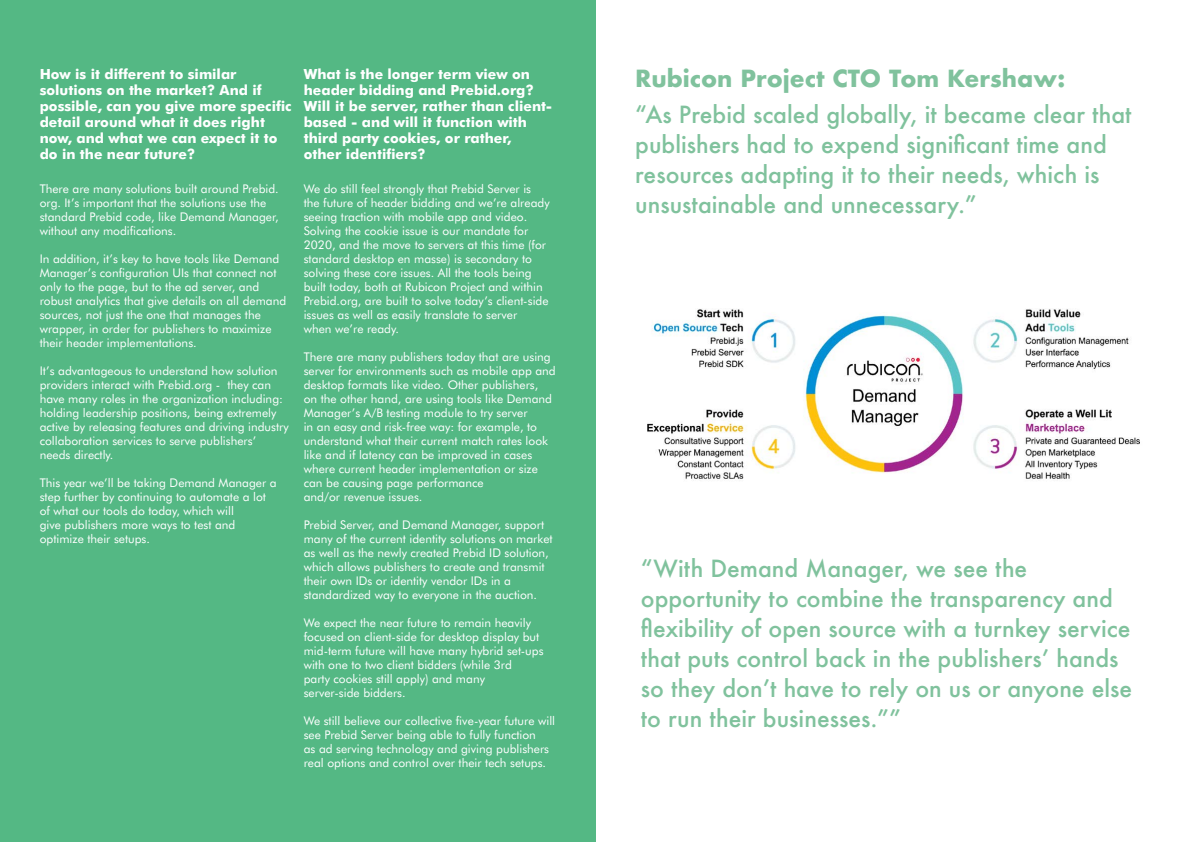
<style>
.page{position:relative;width:1191px;height:842px;background:#fff}
.page>*{position:absolute;margin:0;border:0;box-sizing:border-box;transform-origin:0 0}
.t1{font:500 23px/30px "Futura";color:#80c29d}
.t2{font:700 23px "Futura";color:#80c29d}
.t3{font:700 14px/16px "Futura BT";color:#fff}
.t4{font:12px/14px "Futura BT";color:#fff}
</style>
<div class="page">
<div style="left:0;top:0;width:595px;height:842px;background:#54b884"></div>
<img style="left:647px;top:309px;width:493px;height:170px">
<p class="t3" style="left:40px;top:66px;width:253px">How is it different to similar solutions on the market? And if possible, can you give more specific detail around what it does right now, and what we can expect it to do in the near future?</p>
<p class="t4" style="left:40px;top:182px;width:241px">There are many solutions built around Prebid. org. It’s important that the solutions use the standard Prebid code, like Demand Manager, without any modifications.</p>
<p class="t4" style="left:40px;top:252px;width:248px">In addition, it’s key to have tools like Demand Manager’s configuration UIs that connect not only to the page, but to the ad server, and robust analytics that give details on all demand sources, not just the one that manages the wrapper, in order for publishers to maximize their header implementations.</p>
<p class="t4" style="left:40px;top:364px;width:250px">It’s advantageous to understand how solution providers interact with Prebid.org - they can have many roles in the organization including: holding leadership positions, being extremely active by releasing features and driving industry collaboration services to serve publishers’ needs directly.</p>
<p class="t4" style="left:40px;top:476px;width:238px">This year we’ll be taking Demand Manager a step further by continuing to automate a lot of what our tools do today, which will<br>give publishers more ways to test and optimize their setups.</p>
<p class="t3" style="left:304px;top:66px;width:250px">What is the longer term view on header bidding and Prebid.org?<br>Will it be server, rather than client&shy;based - and will it function with third party cookies, or rather, other identifiers?</p>
<p class="t4" style="left:304px;top:182px;width:247px">We do still feel strongly that Prebid Server is the future of header bidding and we’re already seeing traction with mobile app and video.<br>Solving the cookie issue is our mandate for 2020, and the move to servers at this time (for standard desktop en masse) is secondary to solving these core issues. All the tools being built today, both at Rubicon Project and within Prebid.org, are built to solve today’s client-side issues as well as easily translate to server<br>when we’re ready.</p>
<p class="t4" style="left:304px;top:350px;width:253px">There are many publishers today that are using server for environments such as mobile app and desktop formats like video. Other publishers,<br>on the other hand, are using tools like Demand Manager’s A/B testing module to try server<br>in an easy and risk-free way: for example, to understand what their current match rates look like and if latency can be improved in cases where current header implementation or size can be causing page performance<br>and/or revenue issues.</p>
<p class="t4" style="left:304px;top:518px;width:250px">Prebid Server, and Demand Manager, support many of the current identity solutions on market as well as the newly created Prebid ID solution, which allows publishers to create and transmit their own IDs or identity vendor IDs in a standardized way to everyone in the auction.</p>
<p class="t4" style="left:304px;top:616px;width:241px">We expect the near future to remain heavily focused on client-side for desktop display but mid-term future will have many hybrid set-ups with one to two client bidders (while 3rd<br>party cookies still apply) and many server-side bidders.</p>
<p class="t4" style="left:304px;top:714px;width:253px">We still believe our collective five-year future will see Prebid Server being able to fully function<br>as ad serving technology and giving publishers real options and control over their tech setups.</p>
<h1 class="t2" style="left:635px;top:62px;width:431px">Rubicon Project CTO Tom Kershaw:</h1>
<h1 class="t1" style="left:635px;top:99px;width:498px">“As Prebid scaled globally, it became clear that publishers had to expend significant time and resources adapting it to their needs, which is unsustainable and unnecessary.”</h1>
<p class="t1" style="left:641px;top:554px;width:493px">“With Demand Manager, we see the opportunity to combine the transparency and flexibility of open source with a turnkey service that puts control back in the publishers’ hands so they don’t have to rely on us or anyone else to run their businesses.””</p>
</div>
